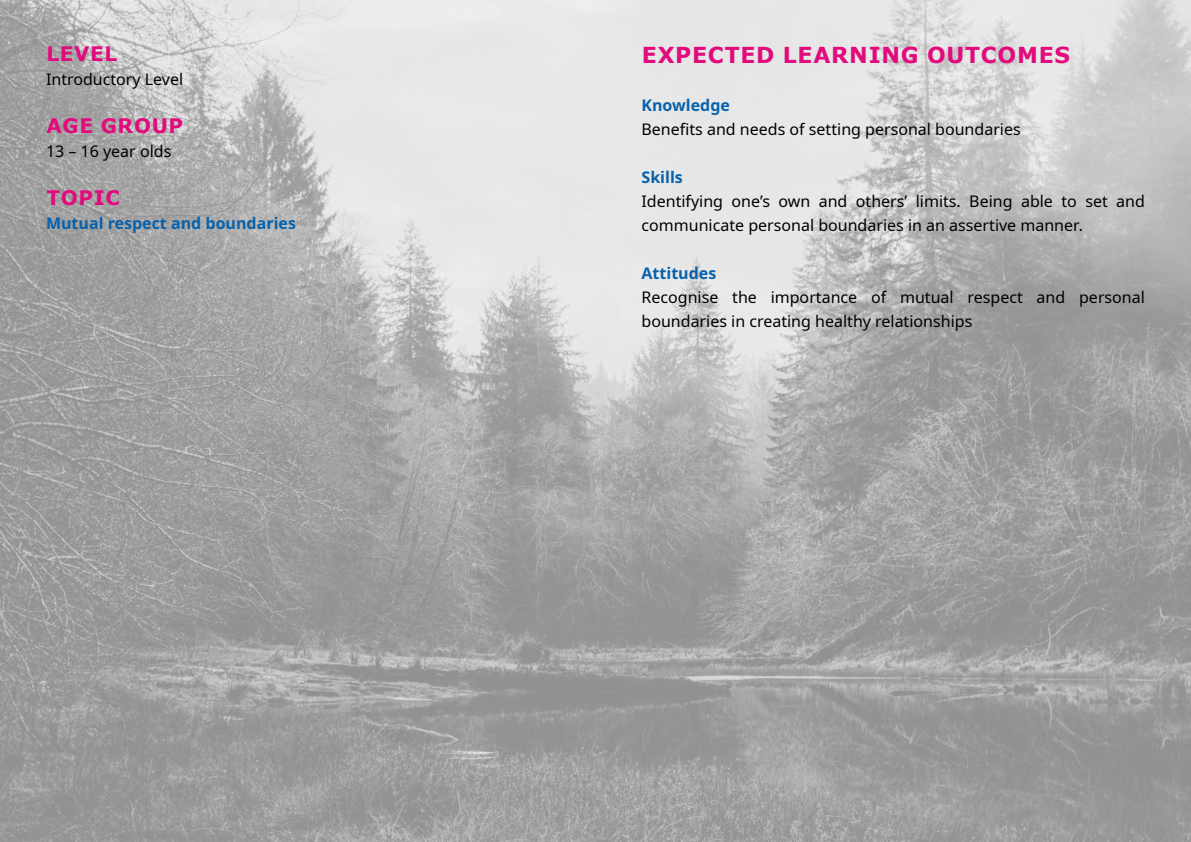
<style>
.page{position:relative;width:1191px;height:842px;background:#fff}
.page>*{position:absolute;margin:0;border:0;box-sizing:border-box;transform-origin:0 0}
.t1{font:700 22px "Verdana";letter-spacing:.035em;color:#e20b7d}
.t2{font:700 20px "Verdana";letter-spacing:.035em;color:#e20b7d}
.t3{font:16px/24px "Noto Sans";color:#000}
.t4{font:700 16px "Noto Sans";color:#0761ac}
</style>
<div class="page">
<img style="left:0;top:0;width:1191px;height:842px">
<p class="t2" style="left:46px;top:40px;width:72px">LEVEL</p>
<p class="t3" style="left:46px;top:68px;width:139px">Introductory Level</p>
<p class="t2" style="left:46px;top:112px;width:138px">AGE GROUP</p>
<p class="t3" style="left:46px;top:140px;width:127px">13 – 16 year olds</p>
<p class="t2" style="left:46px;top:184px;width:75px">TOPIC</p>
<p class="t4" style="left:46px;top:212px;width:251px">Mutual respect and boundaries</p>
<h1 class="t1" style="left:642px;top:39px;width:430px">EXPECTED LEARNING OUTCOMES</h1>
<p class="t4" style="left:641px;top:94px;width:90px">Knowledge</p>
<p class="t3" style="left:641px;top:117px;width:381px">Benefits and needs of setting personal boundaries</p>
<p class="t4" style="left:641px;top:166px;width:43px">Skills</p>
<p class="t3" style="left:641px;top:189px;width:505px">Identifying one’s own and others’ limits. Being able to set and communicate personal boundaries in an assertive manner.</p>
<p class="t4" style="left:641px;top:262px;width:76px">Attitudes</p>
<p class="t3" style="left:641px;top:285px;width:505px">Recognise the importance of mutual respect and personal boundaries in creating healthy relationships</p>
</div>
